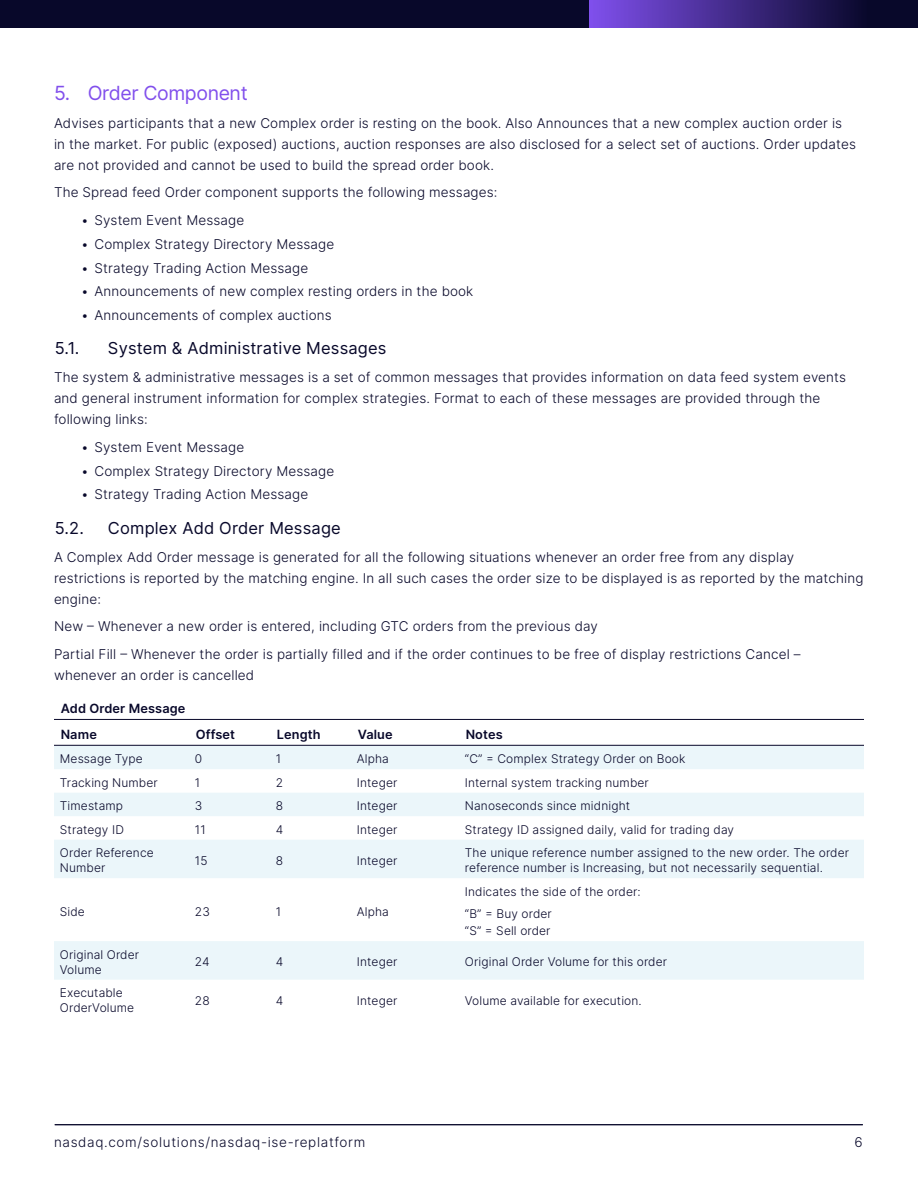
<style>
.page{position:relative;width:918px;height:1188px;background:#fff}
.page>*{position:absolute;margin:0;border:0;box-sizing:border-box;transform-origin:0 0}
.t1{font:19.5px "Inter";letter-spacing:-.02em;color:#814fec}
.t2{font:16.5px "Inter";letter-spacing:.01em;color:#08082a}
.t3{font:300 13.5px/21px "Inter";letter-spacing:.01em;color:#08082a}
.t4{font:300 13.5px "Inter";letter-spacing:.05em;color:#08082a}
.t5{font:600 12.75px/25.8px "Inter";letter-spacing:.01em;color:#08082a}
.t6{font:300 12px/15px "Inter";letter-spacing:.01em;color:#08082a}
</style>
<div class="page">
<hr style="left:55px;top:1124px;width:808px;height:1px;background:#08082a">
<div style="left:0;top:0;width:918px;height:28px;background:#08082a"></div>
<svg style="left:589px;top:0;width:265px;height:28px;background:#472d90"></svg>
<svg style="left:54px;top:746px;width:810px;height:234px;fill:#ebf6fa"></svg>
<hr style="left:54px;top:719px;width:135px;height:1px;background:#08082a">
<hr style="left:189px;top:719px;width:81px;height:1px;background:#08082a">
<hr style="left:270px;top:719px;width:81px;height:1px;background:#08082a">
<hr style="left:351px;top:719px;width:108px;height:1px;background:#08082a">
<hr style="left:459px;top:719px;width:405px;height:1px;background:#08082a">
<hr style="left:54px;top:745px;width:135px;height:1px;background:#08082a">
<hr style="left:189px;top:745px;width:81px;height:1px;background:#08082a">
<hr style="left:270px;top:745px;width:81px;height:1px;background:#08082a">
<hr style="left:351px;top:745px;width:108px;height:1px;background:#08082a">
<hr style="left:459px;top:745px;width:405px;height:1px;background:#08082a">
<h1 class="t1" style="left:54px;top:79px;width:195px">5. Order Component</h1>
<p class="t3" style="left:54px;top:112px;width:803px">Advises participants that a new Complex order is resting on the book. Also Announces that a new complex auction order is in the market. For public (exposed) auctions, auction responses are also disclosed for a select set of auctions. Order updates are not provided and cannot be used to build the spread order book.</p>
<p class="t3" style="left:54px;top:182px;width:445px">The Spread feed Order component supports the following messages:</p>
<p class="t3" style="left:81px;top:210px;width:165px">• System Event Message</p>
<p class="t3" style="left:81px;top:233px;width:255px">• Complex Strategy Directory Message</p>
<p class="t3" style="left:81px;top:257px;width:229px">• Strategy Trading Action Message</p>
<p class="t3" style="left:81px;top:281px;width:394px">• Announcements of new complex resting orders in the book</p>
<p class="t3" style="left:81px;top:304px;width:252px">• Announcements of complex auctions</p>
<p class="t2" style="left:55px;top:336px;width:26px">5.1.</p>
<p class="t2" style="left:108px;top:336px;width:280px">System &amp; Administrative Messages</p>
<p class="t3" style="left:54px;top:367px;width:793px">The system &amp; administrative messages is a set of common messages that provides information on data feed system events and general instrument information for complex strategies. Format to each of these messages are provided through the following links:</p>
<p class="t3" style="left:81px;top:436px;width:165px">• System Event Message</p>
<p class="t3" style="left:81px;top:460px;width:255px">• Complex Strategy Directory Message</p>
<p class="t3" style="left:81px;top:484px;width:229px">• Strategy Trading Action Message</p>
<p class="t2" style="left:55px;top:516px;width:31px">5.2.</p>
<p class="t2" style="left:108px;top:516px;width:234px">Complex Add Order Message</p>
<p class="t3" style="left:54px;top:546px;width:811px">A Complex Add Order message is generated for all the following situations whenever an order free from any display restrictions is reported by the matching engine. In all such cases the order size to be displayed is as reported by the matching engine:</p>
<p class="t3" style="left:54px;top:612px;width:748px;line-height:27.8px">New – Whenever a new order is entered, including GTC orders from the previous day<br>Partial Fill – Whenever the order is partially filled and if the order continues to be free of display restrictions Cancel –</p>
<p class="t3" style="left:54px;top:665px;width:202px">whenever an order is cancelled</p>
<p class="t5" style="left:61px;top:695px;width:126px">Add Order Message<br>Name</p>
<p class="t5" style="left:196px;top:721px;width:41px">Offset</p>
<p class="t5" style="left:277px;top:721px;width:45px">Length</p>
<p class="t5" style="left:358px;top:721px;width:36px">Value</p>
<p class="t5" style="left:466px;top:721px;width:39px">Notes</p>
<p class="t6" style="left:60px;top:751px;width:84px">Message Type</p>
<p class="t6" style="left:195px;top:751px;width:9px">0</p>
<p class="t6" style="left:276px;top:751px;width:7px">1</p>
<p class="t6" style="left:357px;top:751px;width:33px">Alpha</p>
<p class="t6" style="left:465px;top:751px;width:222px">“C” = Complex Strategy Order on Book</p>
<p class="t6" style="left:60px;top:775px;width:99px">Tracking Number</p>
<p class="t6" style="left:195px;top:775px;width:7px">1</p>
<p class="t6" style="left:276px;top:775px;width:9px">2</p>
<p class="t6" style="left:357px;top:775px;width:42px">Integer</p>
<p class="t6" style="left:465px;top:775px;width:185px">Internal system tracking number</p>
<p class="t6" style="left:60px;top:798px;width:65px">Timestamp</p>
<p class="t6" style="left:195px;top:798px;width:9px">3</p>
<p class="t6" style="left:276px;top:798px;width:9px">8</p>
<p class="t6" style="left:357px;top:798px;width:42px">Integer</p>
<p class="t6" style="left:465px;top:798px;width:167px">Nanoseconds since midnight</p>
<p class="t6" style="left:60px;top:822px;width:66px">Strategy ID</p>
<p class="t6" style="left:195px;top:822px;width:12px">11</p>
<p class="t6" style="left:276px;top:822px;width:9px">4</p>
<p class="t6" style="left:357px;top:822px;width:42px">Integer</p>
<p class="t6" style="left:465px;top:822px;width:271px">Strategy ID assigned daily, valid for trading day</p>
<p class="t6" style="left:60px;top:845px;width:95px">Order Reference<br>Number</p>
<p class="t6" style="left:195px;top:853px;width:14px">15</p>
<p class="t6" style="left:276px;top:853px;width:9px">8</p>
<p class="t6" style="left:357px;top:853px;width:42px">Integer</p>
<p class="t6" style="left:465px;top:845px;width:386px">The unique reference number assigned to the new order. The order reference number is Increasing, but not necessarily sequential.</p>
<p class="t6" style="left:60px;top:903px;width:27px">Side</p>
<p class="t6" style="left:195px;top:903px;width:16px">23</p>
<p class="t6" style="left:276px;top:903px;width:7px">1</p>
<p class="t6" style="left:357px;top:903px;width:33px">Alpha</p>
<p class="t6" style="left:465px;top:880px;width:177px;line-height:21.8px">Indicates the side of the order: “B” = Buy order</p>
<p class="t6" style="left:465px;top:923px;width:87px">“S” = Sell order</p>
<p class="t6" style="left:60px;top:947px;width:81px">Original Order<br>Volume</p>
<p class="t6" style="left:195px;top:954px;width:16px">24</p>
<p class="t6" style="left:276px;top:954px;width:9px">4</p>
<p class="t6" style="left:357px;top:954px;width:42px">Integer</p>
<p class="t6" style="left:465px;top:954px;width:204px">Original Order Volume for this order</p>
<p class="t6" style="left:60px;top:985px;width:76px">Executable<br>OrderVolume</p>
<p class="t6" style="left:195px;top:993px;width:16px">28</p>
<p class="t6" style="left:276px;top:993px;width:9px">4</p>
<p class="t6" style="left:357px;top:993px;width:42px">Integer</p>
<p class="t6" style="left:465px;top:993px;width:178px">Volume available for execution.</p>
<p class="t4" style="left:54px;top:1133px;width:313px">nasdaq.com/solutions/nasdaq-ise-replatform</p>
<p class="t3" style="left:855px;top:1132px;width:10px">6</p>
</div>
